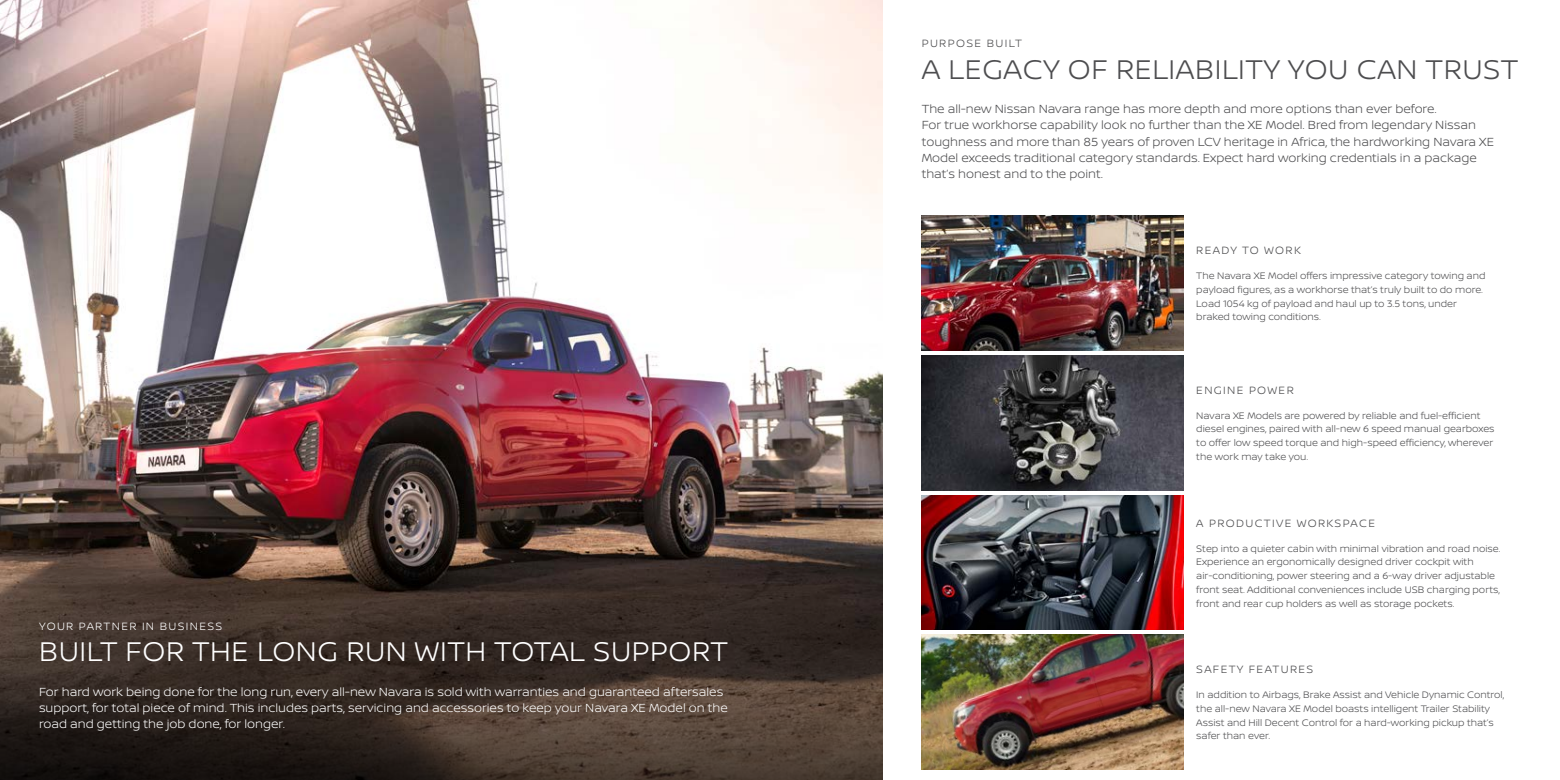
<style>
.page{position:relative;width:1560px;height:780px;background:#fff}
.page>*{position:absolute;margin:0;border:0;box-sizing:border-box;transform-origin:0 0}
.t1{font:300 28.75px "Nissan Brand";letter-spacing:.02em;color:#fff}
.t2{font:300 28.75px "Nissan Brand";letter-spacing:.02em;color:#4d4d4f}
.t3{font:300 12.5px/16.2px "Nissan Brand";color:#4d4d4f}
.t4{font:300 12.5px/16.2px "Nissan Brand";color:#fff}
.t5{font:300 11.25px "Nissan Brand";letter-spacing:.12em;color:#4d4d4f}
.t6{font:300 11.25px "Nissan Brand";letter-spacing:.12em;color:#fff}
.t7{font:300 10px/13.8px "Nissan Brand";color:#4d4d4f}
</style>
<div class="page">
<img style="left:0;top:0;width:882px;height:533px">
<svg style="left:0;top:533px;width:882px;height:247px;background:#3e3129"></svg>
<img style="left:921px;top:215px;width:262px;height:135px">
<img style="left:921px;top:495px;width:262px;height:134px">
<img style="left:921px;top:355px;width:262px;height:135px">
<img style="left:921px;top:634px;width:262px;height:135px">
<p class="t6" style="left:39px;top:618px;width:185px">YOUR PARTNER IN BUSINESS</p>
<h1 class="t1" style="left:39px;top:630px;width:690px">BUILT FOR THE LONG RUN WITH TOTAL SUPPORT</h1>
<p class="t4" style="left:39px;top:682px;width:690px">For hard work being done for the long run, every all-new Navara is sold with warranties and guaranteed aftersales support, for total piece of mind. This includes parts, servicing and accessories to keep your Navara XE Model on the road and getting the job done, for longer.</p>
<p class="t5" style="left:921px;top:35px;width:102px">PURPOSE BUILT</p>
<h1 class="t2" style="left:921px;top:48px;width:598px">A LEGACY OF RELIABILITY YOU CAN TRUST</h1>
<p class="t3" style="left:921px;top:100px;width:574px">The all-new Nissan Navara range has more depth and more options than ever before.<br>For true workhorse capability look no further than the XE Model. Bred from legendary Nissan toughness and more than 85 years of proven LCV heritage in Africa, the hardworking Navara XE Model exceeds traditional category standards. Expect hard working credentials in a package that’s honest and to the point.</p>
<p class="t5" style="left:1196px;top:242px;width:106px">READY TO WORK</p>
<p class="t7" style="left:1196px;top:268px;width:290px">The Navara XE Model offers impressive category towing and payload figures, as a workhorse that’s truly built to do more.<br>Load 1054 kg of payload and haul up to 3.5 tons, under braked towing conditions.</p>
<p class="t5" style="left:1196px;top:382px;width:99px">ENGINE POWER</p>
<p class="t7" style="left:1196px;top:408px;width:300px">Navara XE Models are powered by reliable and fuel-efficient diesel engines, paired with all-new 6 speed manual gearboxes to offer low speed torque and high-speed efficiency, wherever the work may take you.</p>
<p class="t5" style="left:1196px;top:514px;width:180px">A PRODUCTIVE WORKSPACE</p>
<p class="t7" style="left:1196px;top:541px;width:306px">Step into a quieter cabin with minimal vibration and road noise.<br>Experience an ergonomically designed driver cockpit with air-conditioning, power steering and a 6-way driver adjustable front seat. Additional conveniences include USB charging ports, front and rear cup holders as well as storage pockets.</p>
<p class="t5" style="left:1196px;top:661px;width:118px">SAFETY FEATURES</p>
<p class="t7" style="left:1196px;top:687px;width:309px">In addition to Airbags, Brake Assist and Vehicle Dynamic Control, the all-new Navara XE Model boasts intelligent Trailer Stability Assist and Hill Decent Control for a hard-working pickup that’s safer than ever.</p>
</div>
